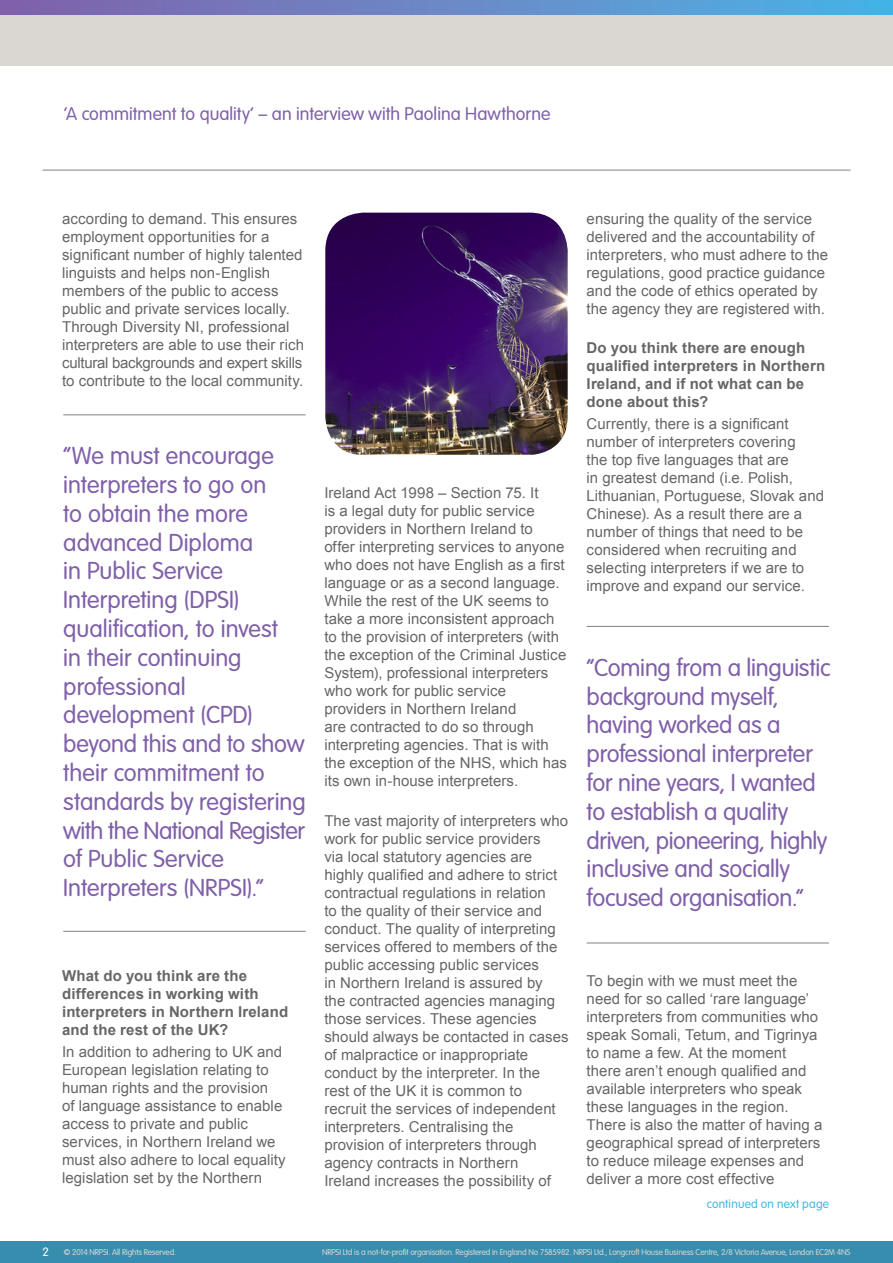
<style>
.page{position:relative;width:893px;height:1263px;background:#fff}
.page>*{position:absolute;margin:0;border:0;box-sizing:border-box;transform-origin:0 0}
.t1{font:300 24px/28.8px "VAG Rounded Std";letter-spacing:-.005em;color:#7f60a9}
.t2{font:300 18px "VAG Rounded Std";letter-spacing:.005em;color:#7f60a9}
.t3{font:15px/18px "Arial";letter-spacing:.005em;color:#666}
.t4{font:700 15px/18px "Arial";letter-spacing:.01em;color:#666}
.t5{font:300 12px "VAG Rounded Std";letter-spacing:.02em;color:#40b5e7}
.t6{font:300 12px "VAG Rounded Std";color:#fff}
.t7{font:300 8.25px "VAG Rounded Std";letter-spacing:-.02em;color:#dad7d2}
</style>
<div class="page">
<div style="left:0;top:15px;width:893px;height:51px;background:#dad7d2"></div>
<svg style="left:0;top:0;width:893px;height:15px;background:#6789c6"></svg>
<div style="left:0;top:1242px;width:893px;height:21px;background:#378dad"></div>
<hr style="left:43px;top:170px;width:807px;height:1px;background:#818181">
<hr style="left:63px;top:415px;width:243px;height:1px;background:#818181">
<hr style="left:63px;top:931px;width:243px;height:1px;background:#818181">
<img style="left:325px;top:213px;width:243px;height:242px">
<hr style="left:587px;top:626px;width:242px;height:1px;background:#818181">
<hr style="left:587px;top:943px;width:242px;height:1px;background:#818181">
<p class="t2" style="left:64px;top:104px;width:488px">‘A commitment to quality’ – an interview with Paolina Hawthorne</p>
<p class="t3" style="left:62px;top:209px;width:244px">according to demand. This ensures employment opportunities for a significant number of highly talented linguists and helps non-English members of the public to access public and private services locally.<br>Through Diversity NI, professional interpreters are able to use their rich cultural backgrounds and expert skills to contribute to the local community.</p>
<p class="t1" style="left:63px;top:442px;width:244px">“We must encourage interpreters to go on<br>to obtain the more advanced Diploma<br>in Public Service<br>Interpreting (DPSI) qualification, to invest<br>in their continuing professional development (CPD) beyond this and to show their commitment to standards by registering with the National Register of Public Service<br>Interpreters (NRPSI).”</p>
<p class="t4" style="left:62px;top:967px;width:228px">What do you think are the differences in working with interpreters in Northern Ireland and the rest of the UK?</p>
<p class="t3" style="left:62px;top:1043px;width:225px">In addition to adhering to UK and<br>European legislation relating to human rights and the provision<br>of language assistance to enable access to private and public services, in Northern Ireland we must also adhere to local equality legislation set by the Northern</p>
<p class="t6" style="left:43px;top:1245px;width:8px">2</p>
<p class="t7" style="left:64px;top:1247px;width:114px">© 2014 NRPSI. All Rights Reserved.</p>
<p class="t3" style="left:324px;top:484px;width:244px">Ireland Act 1998 – Section 75. It<br>is a legal duty for public service providers in Northern Ireland to offer interpreting services to anyone who does not have English as a first language or as a second language.<br>While the rest of the UK seems to take a more inconsistent approach to the provision of interpreters (with the exception of the Criminal Justice System), professional interpreters who work for public service providers in Northern Ireland<br>are contracted to do so through interpreting agencies. That is with the exception of the NHS, which has its own in-house interpreters.</p>
<p class="t3" style="left:324px;top:811px;width:246px">The vast majority of interpreters who work for public service providers<br>via local statutory agencies are highly qualified and adhere to strict contractual regulations in relation<br>to the quality of their service and conduct. The quality of interpreting services offered to members of the public accessing public services<br>in Northern Ireland is assured by<br>the contracted agencies managing those services. These agencies should always be contacted in cases of malpractice or inappropriate conduct by the interpreter. In the rest of the UK it is common to<br>recruit the services of independent interpreters. Centralising the provision of interpreters through agency contracts in Northern<br>Ireland increases the possibility of</p>
<p class="t3" style="left:587px;top:209px;width:243px">ensuring the quality of the service delivered and the accountability of interpreters, who must adhere to the regulations, good practice guidance and the code of ethics operated by the agency they are registered with.</p>
<p class="t4" style="left:587px;top:339px;width:240px">Do you think there are enough qualified interpreters in Northern<br>Ireland, and if not what can be done about this?</p>
<p class="t3" style="left:587px;top:415px;width:239px">Currently, there is a significant number of interpreters covering<br>the top five languages that are<br>in greatest demand (i.e. Polish,<br>Lithuanian, Portuguese, Slovak and<br>Chinese). As a result there are a number of things that need to be considered when recruiting and selecting interpreters if we are to improve and expand our service.</p>
<p class="t1" style="left:587px;top:654px;width:246px">“Coming from a linguistic background myself, having worked as a professional interpreter for nine years, I wanted to establish a quality driven, pioneering, highly inclusive and socially focused organisation.”</p>
<p class="t3" style="left:587px;top:972px;width:237px">To begin with we must meet the need for so called ‘rare language’ interpreters from communities who speak Somali, Tetum, and Tigrinya to name a few. At the moment there aren’t enough qualified and available interpreters who speak these languages in the region.<br>There is also the matter of having a geographical spread of interpreters to reduce mileage expenses and deliver a more cost effective</p>
<p class="t5" style="left:707px;top:1197px;width:124px">continued on next page</p>
<p class="t7" style="left:322px;top:1247px;width:530px">NRPSI Ltd is a not-for-profit organisation. Registered in England No 7585982. NRPSI Ltd., Longcroft House Business Centre, 2/8 Victoria Avenue, London EC2M 4NS</p>
</div>
